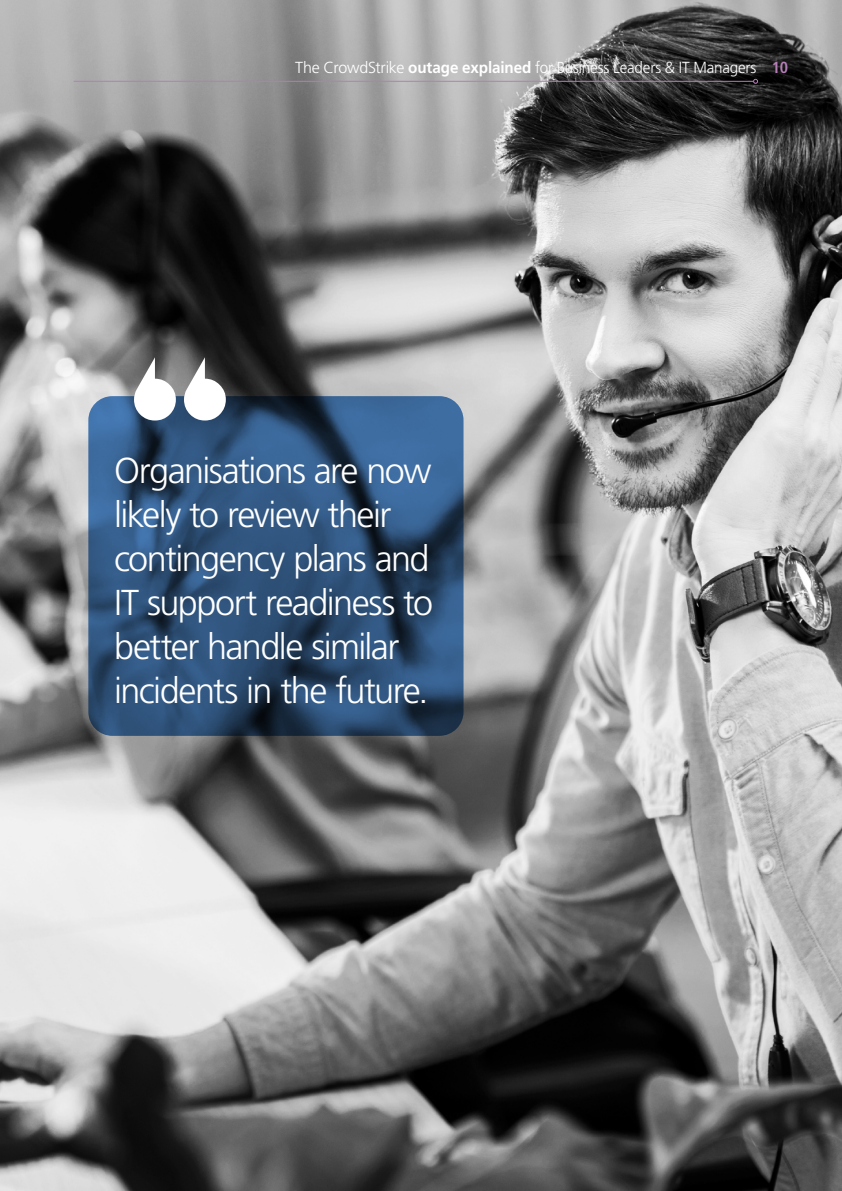
<style>
.page{position:relative;width:842px;height:1191px;background:#fff}
.page>*{position:absolute;margin:0;border:0;box-sizing:border-box;transform-origin:0 0}
.t1{font:300 36px/44px "Frutiger LT Std";letter-spacing:-.045em;color:#fff}
.t2{font:300 16px "Frutiger LT Std";letter-spacing:-.015em;color:#fff}
.t3{font:700 condensed 16px "Frutiger LT Std";color:#b57fb7}
.s1{font-weight:700}
</style>
<div class="page">
<img style="left:0;top:0;width:842px;height:1191px">
<svg style="left:88px;top:396px;width:375px;height:340px;background:#2d4f76"></svg>
<svg style="left:134px;top:357px;width:42px;height:63px"></svg>
<svg style="left:184px;top:357px;width:42px;height:63px"></svg>
<hr style="left:74px;top:81px;width:679px;height:1px;background:#b57fb7">
<svg style="left:753px;top:79px;width:5px;height:5px"></svg>
<p class="t2" style="left:295px;top:58px;width:463px">The CrowdStrike <span class="s1">outage explained</span> for Business Leaders &amp; IT Managers</p>
<p class="t3" style="left:772px;top:58px;width:18px">10</p>
<p class="t1" style="left:114px;top:449px;width:321px">Organisations are now likely to review their contingency plans and<br>IT support readiness to better handle similar incidents in the future.</p>
</div>
